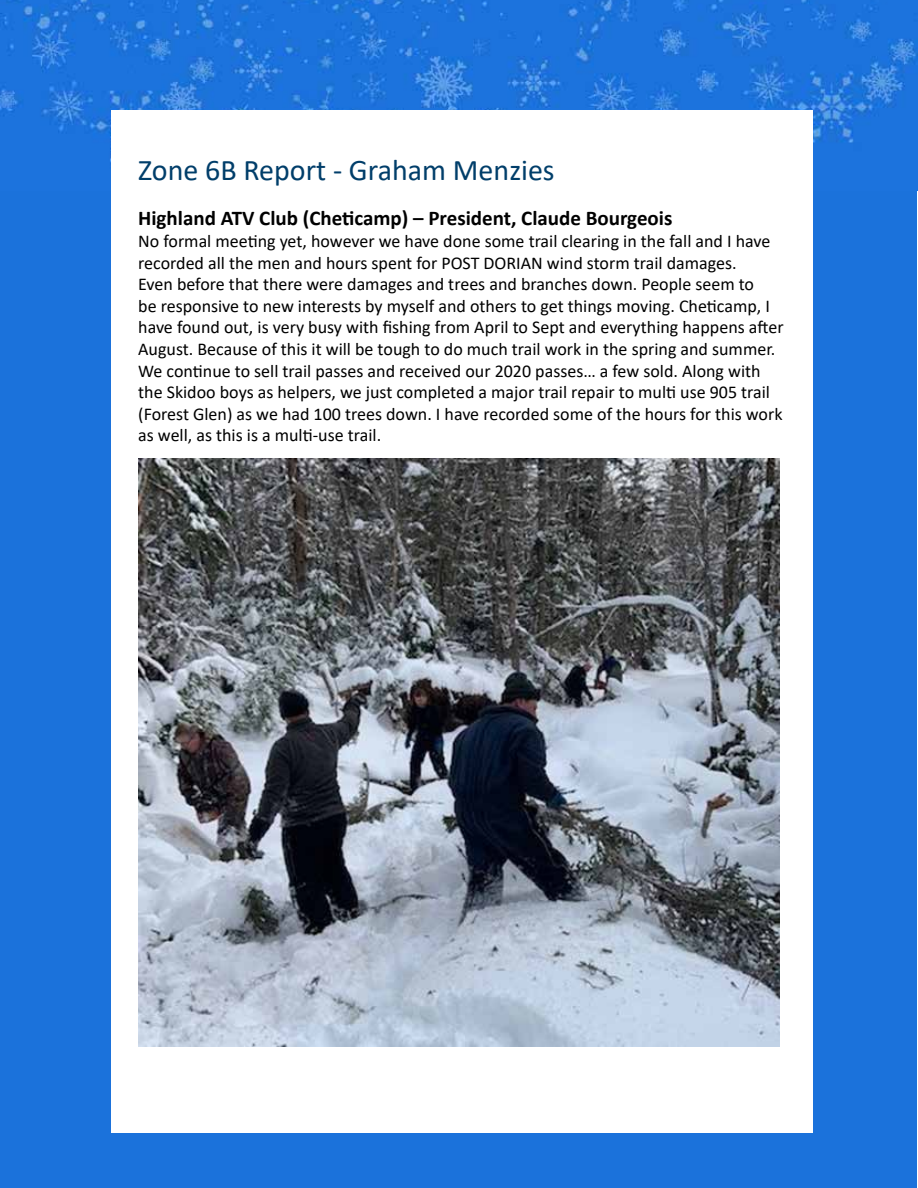
<style>
.page{position:relative;width:918px;height:1188px;background:#fff}
.page>*{position:absolute;margin:0;border:0;box-sizing:border-box;transform-origin:0 0}
.t1{font:30px "Calibri";color:#013e6a}
.t2{font:700 21px "Calibri";color:#000}
.t3{font:18px/21.6px "Calibri";color:#000}
</style>
<div class="page">
<div style="left:0;top:191px;width:917px;height:997px;background:#1b72db"></div>
<img style="left:0;top:0;width:917px;height:191px">
<div style="left:111px;top:110px;width:702px;height:1023px;background:#fff"></div>
<img style="left:138px;top:458px;width:642px;height:589px">
<h1 class="t1" style="left:138px;top:149px;width:418px">Zone 6B Report - Graham Menzies</h1>
<p class="t2" style="left:138px;top:204px;width:536px">Highland ATV Club (Cheticamp) – President, Claude Bourgeois</p>
<p class="t3" style="left:138px;top:230px;width:647px">No formal meeting yet, however we have done some trail clearing in the fall and I have recorded all the men and hours spent for POST DORIAN wind storm trail damages.<br>Even before that there were damages and trees and branches down. People seem to<br>be responsive to new interests by myself and others to get things moving. Cheticamp, I have found out, is very busy with fishing from April to Sept and everything happens after August. Because of this it will be tough to do much trail work in the spring and summer.<br>We continue to sell trail passes and received our 2020 passes… a few sold. Along with the Skidoo boys as helpers, we just completed a major trail repair to multi use 905 trail (Forest Glen) as we had 100 trees down. I have recorded some of the hours for this work as well, as this is a multi-use trail.</p>
</div>
